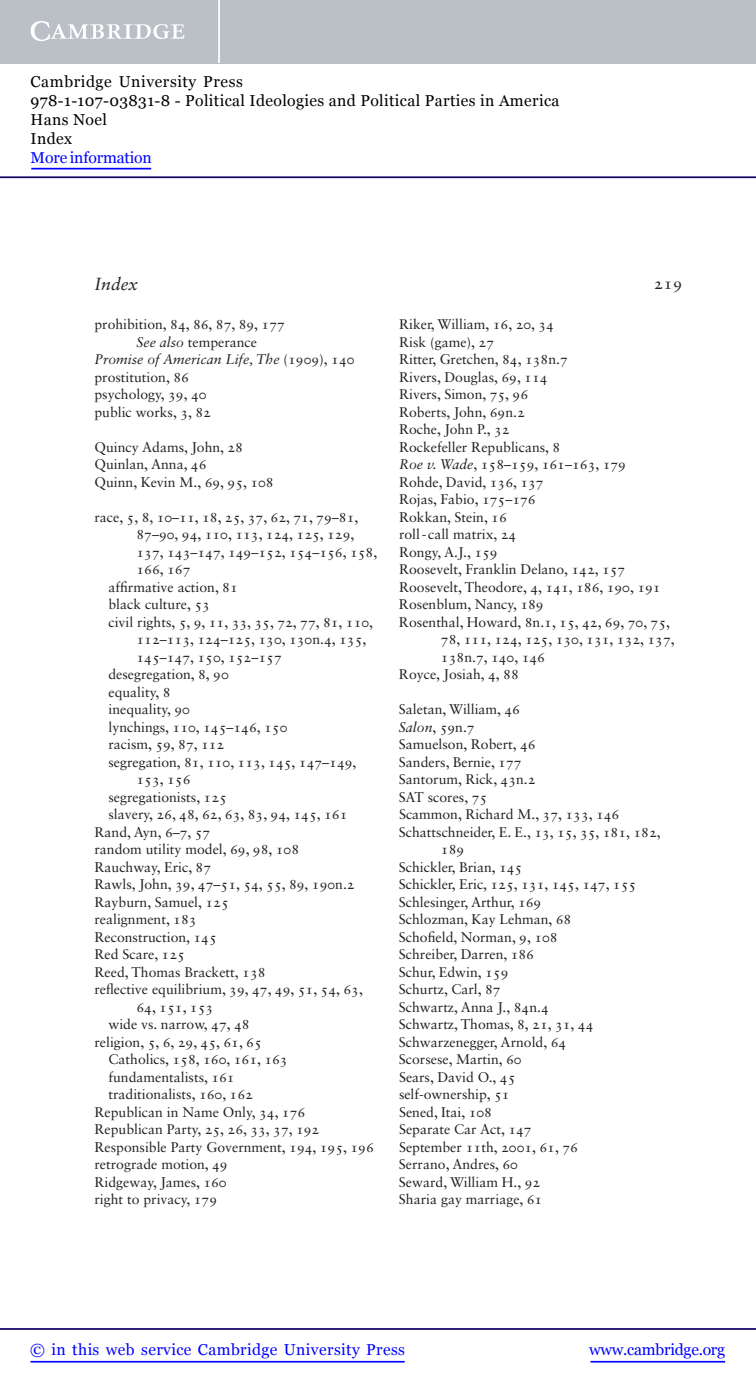
<style>
.page{position:relative;width:756px;height:1388px;background:#fff}
.page>*{position:absolute;margin:0;border:0;box-sizing:border-box;transform-origin:0 0}
.t1{font:italic 17.5px "Sabon LT Std";color:#231f20}
.t2{font:16.62px "Sabon LT Std";color:#231f20}
.t3{font:15.75px/18.9px "Georgia";letter-spacing:.025em;color:#000}
.t4{font:15.75px "Georgia";letter-spacing:.025em;color:#00f}
.t5{font:15.75px "Georgia";letter-spacing:-.015em;color:#00f}
.t6{font:15.75px "Georgia";letter-spacing:-.01em;color:#00f}
.t7{font:14px/17.5px "Sabon LT Std";color:#231f20}
.t8{font:italic 14px "Sabon LT Std";color:#231f20}
.s1{font-style:italic}
.s2{font-style:normal}
</style>
<div class="page">
<hr style="left:591px;top:1361px;width:134px;height:1px;background:#00f">
<hr style="left:0;top:1328px;width:756px;height:2px;background:#150666">
<hr style="left:31px;top:1361px;width:374px;height:1px;background:#00f">
<div style="left:0;top:0;width:756px;height:63px;background:#bac0c6"></div>
<svg style="left:31px;top:21px;width:154px;height:20px"></svg>
<hr style="left:218px;top:0;width:2px;height:63px;background:#fff">
<hr style="left:0;top:176px;width:756px;height:2px;background:#150666">
<hr style="left:31px;top:168px;width:120px;height:1px;background:#00f">
<p class="t3" style="left:31px;top:72px;width:530px">Cambridge University Press<br>978-1-107-03831-8 - Political Ideologies and Political Parties in America<br>Hans Noel<br>Index</p>
<p class="t6" style="left:31px;top:148px;width:123px">More information</p>
<p class="t1" style="left:94px;top:276px;width:45px">Index</p>
<p class="t2" style="left:654px;top:277px;width:30px">219</p>
<p class="t7" style="left:94px;top:317px;width:192px">prohibition, 84 , 86 , 87 , 89 , 177</p>
<p class="t7" style="left:136px;top:334px;width:122px"><span class="s1">See also</span> temperance</p>
<p class="t8" style="left:94px;top:354px;width:262px">Promise of American Life, The <span class="s2">(1909), 140</span></p>
<p class="t7" style="left:94px;top:369px;width:96px">prostitution, 86</p>
<p class="t7" style="left:94px;top:387px;width:114px">psychology, 39 , 40</p>
<p class="t7" style="left:94px;top:404px;width:118px">public works, 3 , 82</p>
<p class="t7" style="left:94px;top:439px;width:181px">Quincy Adams, John, 28<br>Quinlan, Anna, 46<br>Quinn, Kevin M., 69 , 95 , 108</p>
<p class="t7" style="left:94px;top:509px;width:265px">race, 5 , 8 , 10–11 , 18 , 25 , 37 , 62 , 71 , 79–81 ,</p>
<p class="t7" style="left:136px;top:527px;width:219px">87–90 , 94 , 110 , 113 , 124 , 125 , 129 ,</p>
<p class="t7" style="left:136px;top:544px;width:242px">137 , 143–147 , 149–152 , 154–156 , 158 ,</p>
<p class="t7" style="left:137px;top:562px;width:55px">166 , 167</p>
<p class="t7" style="left:109px;top:579px;width:131px">affirmative action, 81</p>
<p class="t7" style="left:109px;top:597px;width:103px">black culture, 53</p>
<p class="t7" style="left:109px;top:614px;width:266px">civil rights, 5 , 9 , 11 , 33 , 35 , 72 , 77 , 81 , 110 ,</p>
<p class="t7" style="left:136px;top:632px;width:231px">112–113 , 124–125 , 130 , 130n.4 , 135 ,</p>
<p class="t7" style="left:136px;top:649px;width:147px">145–147 , 150 , 152–157</p>
<p class="t7" style="left:108px;top:667px;width:122px">desegregation, 8 , 90</p>
<p class="t7" style="left:108px;top:684px;width:63px">equality, 8</p>
<p class="t7" style="left:108px;top:702px;width:83px">inequality, 90</p>
<p class="t7" style="left:108px;top:719px;width:181px">lynchings, 110 , 145–146 , 150</p>
<p class="t7" style="left:108px;top:737px;width:117px">racism, 59 , 87 , 112</p>
<p class="t7" style="left:108px;top:754px;width:249px">segregation, 81 , 110 , 113 , 145 , 147–149 ,</p>
<p class="t7" style="left:136px;top:772px;width:55px">153 , 156</p>
<p class="t7" style="left:108px;top:789px;width:120px">segregationists, 125</p>
<p class="t7" style="left:108px;top:807px;width:240px">slavery, 26 , 48 , 62 , 63 , 83 , 94 , 145 , 161</p>
<p class="t7" style="left:94px;top:824px;width:117px">Rand, Ayn, 6–7 , 57</p>
<p class="t7" style="left:94px;top:842px;width:206px">random utility model, 69 , 98 , 108</p>
<p class="t7" style="left:94px;top:859px;width:118px">Rauchway, Eric, 87</p>
<p class="t7" style="left:94px;top:877px;width:262px">Rawls, John, 39 , 47–51 , 54 , 55 , 89 , 190n.2</p>
<p class="t7" style="left:94px;top:894px;width:136px">Rayburn, Samuel, 125</p>
<p class="t7" style="left:94px;top:912px;width:104px">realignment, 183</p>
<p class="t7" style="left:94px;top:929px;width:124px">Reconstruction, 145</p>
<p class="t7" style="left:94px;top:947px;width:92px">Red Scare, 125</p>
<p class="t7" style="left:94px;top:964px;width:173px">Reed, Thomas Brackett, 138</p>
<p class="t7" style="left:94px;top:982px;width:270px">reflective equilibrium, 39 , 47 , 49 , 51 , 54 , 63 ,</p>
<p class="t7" style="left:136px;top:999px;width:78px">64 , 151 , 153</p>
<p class="t7" style="left:108px;top:1017px;width:143px">wide vs. narrow, 47 , 48</p>
<p class="t7" style="left:94px;top:1034px;width:169px">religion, 5 , 6 , 29 , 45 , 61 , 65</p>
<p class="t7" style="left:108px;top:1052px;width:181px">Catholics, 158 , 160 , 161 , 163</p>
<p class="t7" style="left:108px;top:1069px;width:128px">fundamentalists, 161</p>
<p class="t7" style="left:108px;top:1087px;width:146px">traditionalists, 160 , 162</p>
<p class="t7" style="left:94px;top:1104px;width:212px">Republican in Name Only, 34 , 176</p>
<p class="t7" style="left:94px;top:1122px;width:226px">Republican Party, 25 , 26 , 33 , 37 , 192</p>
<p class="t7" style="left:94px;top:1139px;width:281px">Responsible Party Government, 194 , 195 , 196</p>
<p class="t7" style="left:94px;top:1157px;width:135px">retrograde motion, 49</p>
<p class="t7" style="left:94px;top:1174px;width:134px">Ridgeway, James, 160</p>
<p class="t7" style="left:94px;top:1192px;width:124px">right to privacy, 179</p>
<p class="t7" style="left:399px;top:317px;width:157px">Riker, William, 16 , 20 , 34</p>
<p class="t7" style="left:399px;top:334px;width:97px">Risk (game), 27</p>
<p class="t7" style="left:399px;top:352px;width:170px">Ritter, Gretchen, 84 , 138n.7</p>
<p class="t7" style="left:399px;top:369px;width:150px">Rivers, Douglas, 69 , 114</p>
<p class="t7" style="left:399px;top:387px;width:131px">Rivers, Simon, 75 , 96</p>
<p class="t7" style="left:399px;top:404px;width:127px">Roberts, John, 69n.2</p>
<p class="t7" style="left:399px;top:422px;width:112px">Roche, John P., 32</p>
<p class="t7" style="left:399px;top:439px;width:163px">Rockefeller Republicans, 8</p>
<p class="t7" style="left:399px;top:457px;width:229px"><span class="s1">Roe v. Wade</span>, 158–159 , 161–163 , 179</p>
<p class="t7" style="left:399px;top:474px;width:146px">Rohde, David, 136 , 137</p>
<p class="t7" style="left:399px;top:492px;width:138px">Rojas, Fabio, 175–176</p>
<p class="t7" style="left:399px;top:509px;width:109px">Rokkan, Stein, 16</p>
<p class="t7" style="left:399px;top:527px;width:119px">roll - call matrix, 24</p>
<p class="t7" style="left:399px;top:544px;width:100px">Rongy, A.J., 159</p>
<p class="t7" style="left:399px;top:562px;width:228px">Roosevelt, Franklin Delano, 142 , 157</p>
<p class="t7" style="left:399px;top:579px;width:263px">Roosevelt, Theodore, 4 , 141 , 186 , 190 , 191</p>
<p class="t7" style="left:399px;top:597px;width:146px">Rosenblum, Nancy, 189</p>
<p class="t7" style="left:399px;top:614px;width:273px">Rosenthal, Howard, 8n.1 , 15 , 42 , 69 , 70 , 75 ,</p>
<p class="t7" style="left:441px;top:632px;width:235px">78 , 111 , 124 , 125 , 130 , 131 , 132 , 137 ,</p>
<p class="t7" style="left:441px;top:649px;width:106px">138n.7 , 140 , 146</p>
<p class="t7" style="left:399px;top:667px;width:121px">Royce, Josiah, 4 , 88</p>
<p class="t7" style="left:399px;top:702px;width:123px">Saletan, William, 46</p>
<p class="t7" style="left:399px;top:719px;width:77px"><span class="s1">Salon</span>, 59n.7</p>
<p class="t7" style="left:399px;top:737px;width:138px">Samuelson, Robert, 46</p>
<p class="t7" style="left:399px;top:754px;width:124px">Sanders, Bernie, 177</p>
<p class="t7" style="left:399px;top:772px;width:138px">Santorum, Rick, 43n.2</p>
<p class="t7" style="left:399px;top:789px;width:90px">SAT scores, 75</p>
<p class="t7" style="left:399px;top:807px;width:222px">Scammon, Richard M., 37 , 133 , 146</p>
<p class="t7" style="left:399px;top:824px;width:263px">Schattschneider, E. E., 13 , 15 , 35 , 181 , 182 ,</p>
<p class="t7" style="left:441px;top:842px;width:25px">189</p>
<p class="t7" style="left:399px;top:859px;width:125px">Schickler, Brian, 145</p>
<p class="t7" style="left:399px;top:877px;width:239px">Schickler, Eric, 125 , 131 , 145 , 147 , 155</p>
<p class="t7" style="left:399px;top:894px;width:144px">Schlesinger, Arthur, 169</p>
<p class="t7" style="left:399px;top:912px;width:174px">Schlozman, Kay Lehman, 68</p>
<p class="t7" style="left:399px;top:929px;width:160px">Schofield, Norman, 9 , 108</p>
<p class="t7" style="left:399px;top:947px;width:137px">Schreiber, Darren, 186</p>
<p class="t7" style="left:399px;top:964px;width:111px">Schur, Edwin, 159</p>
<p class="t7" style="left:399px;top:982px;width:103px">Schurtz, Carl, 87</p>
<p class="t7" style="left:399px;top:999px;width:151px">Schwartz, Anna J., 84n.4</p>
<p class="t7" style="left:399px;top:1017px;width:196px">Schwartz, Thomas, 8 , 21 , 31 , 44</p>
<p class="t7" style="left:399px;top:1034px;width:169px">Schwarzenegger, Arnold, 64</p>
<p class="t7" style="left:399px;top:1052px;width:124px">Scorsese, Martin, 60</p>
<p class="t7" style="left:399px;top:1069px;width:118px">Sears, David O., 45</p>
<p class="t7" style="left:399px;top:1087px;width:112px">self-ownership, 51</p>
<p class="t7" style="left:399px;top:1104px;width:95px">Sened, Itai, 108</p>
<p class="t7" style="left:399px;top:1122px;width:134px">Separate Car Act, 147</p>
<p class="t7" style="left:399px;top:1139px;width:180px">September 11th, 2001, 61 , 76</p>
<p class="t7" style="left:399px;top:1157px;width:121px">Serrano, Andres, 60</p>
<p class="t7" style="left:399px;top:1174px;width:143px">Seward, William H., 92</p>
<p class="t7" style="left:399px;top:1192px;width:145px">Sharia gay marriage, 61</p>
<p class="t4" style="left:30px;top:1340px;width:376px">© in this web service Cambridge University Press</p>
<p class="t5" style="left:589px;top:1340px;width:137px">www.cambridge.org</p>
</div>
